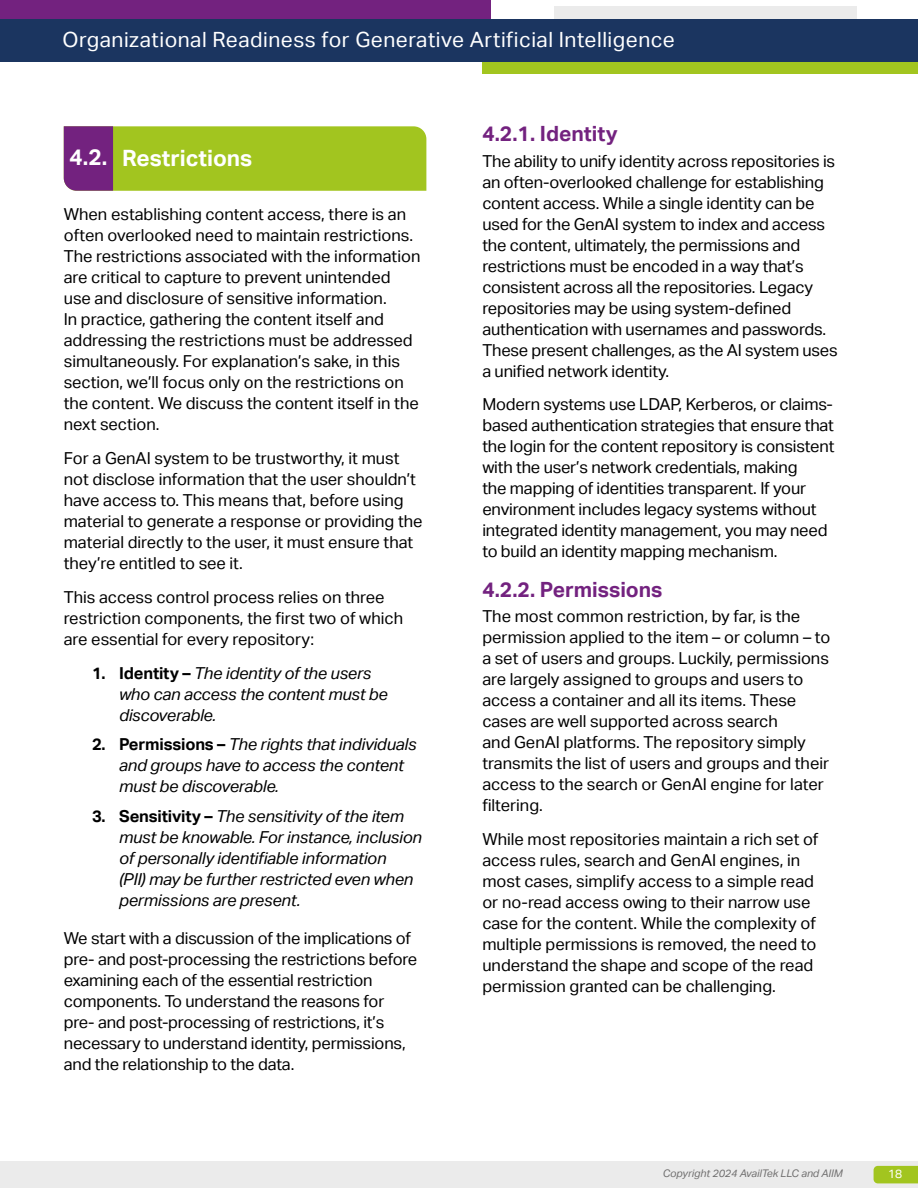
<style>
.page{position:relative;width:918px;height:1188px;background:#fff}
.page>*{position:absolute;margin:0;border:0;box-sizing:border-box;transform-origin:0 0}
.Heading_2{font:700 22.5px "Aktiv Grotesk";color:#fff}
.t1{font:21px "Aktiv Grotesk";letter-spacing:.025em;color:#fff}
.Head_2_Sub{font:700 21px "Aktiv Grotesk";color:#73227f}
.t2{font:16.5px/21px "Aktiv Grotesk";letter-spacing:-.01em;color:#000}
.t3{font:italic 16.5px/21px "Aktiv Grotesk";letter-spacing:-.01em;color:#000}
.t4{font:12px "Aktiv Grotesk";color:#fff}
.t5{font:italic 10.5px "Aktiv Grotesk";color:#706f6f}
.s1{font-weight:700;font-style:normal}
</style>
<div class="page">
<div style="left:554px;top:6px;width:303px;height:47px;background:#ebebeb"></div>
<div style="left:0;top:1161px;width:918px;height:27px;background:#ebebeb"></div>
<div style="left:0;top:0;width:491px;height:30px;background:#73227f"></div>
<div style="left:482px;top:56px;width:436px;height:17px;background:#a2c51f"></div>
<div style="left:0;top:19px;width:918px;height:43px;background:#1b3560"></div>
<svg style="left:874px;top:1166px;width:44px;height:17px"></svg>
<svg style="left:64px;top:126px;width:362px;height:65px;background:#9caf2e"></svg>
<p class="t1" style="left:63px;top:27px;width:614px">Organizational Readiness for Generative Artificial Intelligence</p>
<p class="Heading_2" style="left:70px;top:145px;width:39px">4.2.</p>
<p class="Heading_2" style="left:122px;top:145px;width:132px">Restrictions</p>
<p class="t2" style="left:64px;top:204px;width:358px">When establishing content access, there is an often overlooked need to maintain restrictions.<br>The restrictions associated with the information are critical to capture to prevent unintended use and disclosure of sensitive information.<br>In practice, gathering the content itself and addressing the restrictions must be addressed simultaneously. For explanation’s sake, in this section, we’ll focus only on the restrictions on the content. We discuss the content itself in the next section.</p>
<p class="t2" style="left:64px;top:448px;width:360px">For a GenAI system to be trustworthy, it must not disclose information that the user shouldn’t have access to. This means that, before using material to generate a response or providing the material directly to the user, it must ensure that they’re entitled to see it.</p>
<p class="t2" style="left:64px;top:587px;width:341px">This access control process relies on three restriction components, the first two of which are essential for every repository:</p>
<p class="t3" style="left:119px;top:662px;width:270px;text-indent:-27px"><span class="s1">1. Identity –</span> The identity of the users who can access the content must be discoverable.</p>
<p class="t3" style="left:119px;top:734px;width:299px;text-indent:-27px"><span class="s1">2. Permissions –</span> The rights that individuals and groups have to access the content must be discoverable.</p>
<p class="t3" style="left:119px;top:805px;width:304px;text-indent:-27px"><span class="s1">3. Sensitivity –</span> The sensitivity of the item must be knowable. For instance, inclusion of personally identifiable information<br>(PII) may be further restricted even when permissions are present.</p>
<p class="t2" style="left:64px;top:927px;width:355px">We start with a discussion of the implications of pre- and post-processing the restrictions before examining each of the essential restriction components. To understand the reasons for pre- and post-processing of restrictions, it’s necessary to understand identity, permissions, and the relationship to the data.</p>
<p class="Head_2_Sub" style="left:482px;top:122px;width:137px">4.2.1. Identity</p>
<p class="t2" style="left:482px;top:150px;width:357px">The ability to unify identity across repositories is an often-overlooked challenge for establishing content access. While a single identity can be used for the GenAI system to index and access the content, ultimately, the permissions and restrictions must be encoded in a way that’s consistent across all the repositories. Legacy repositories may be using system-defined authentication with usernames and passwords.<br>These present challenges, as the AI system uses a unified network identity.</p>
<p class="t2" style="left:482px;top:394px;width:354px">Modern systems use LDAP, Kerberos, or claims&shy;based authentication strategies that ensure that the login for the content repository is consistent with the user’s network credentials, making<br>the mapping of identities transparent. If your environment includes legacy systems without integrated identity management, you may need to build an identity mapping mechanism.</p>
<p class="Head_2_Sub" style="left:482px;top:577px;width:182px">4.2.2. Permissions</p>
<p class="t2" style="left:482px;top:606px;width:349px">The most common restriction, by far, is the permission applied to the item – or column – to a set of users and groups. Luckily, permissions are largely assigned to groups and users to access a container and all its items. These cases are well supported across search<br>and GenAI platforms. The repository simply transmits the list of users and groups and their access to the search or GenAI engine for later filtering.</p>
<p class="t2" style="left:482px;top:829px;width:338px">While most repositories maintain a rich set of access rules, search and GenAI engines, in most cases, simplify access to a simple read or no-read access owing to their narrow use case for the content. While the complexity of multiple permissions is removed, the need to understand the shape and scope of the read permission granted can be challenging.</p>
<p class="t5" style="left:663px;top:1167px;width:181px">Copyright 2024 AvailTek LLC and AIIM</p>
<p class="t4" style="left:888px;top:1167px;width:16px">18</p>
</div>
